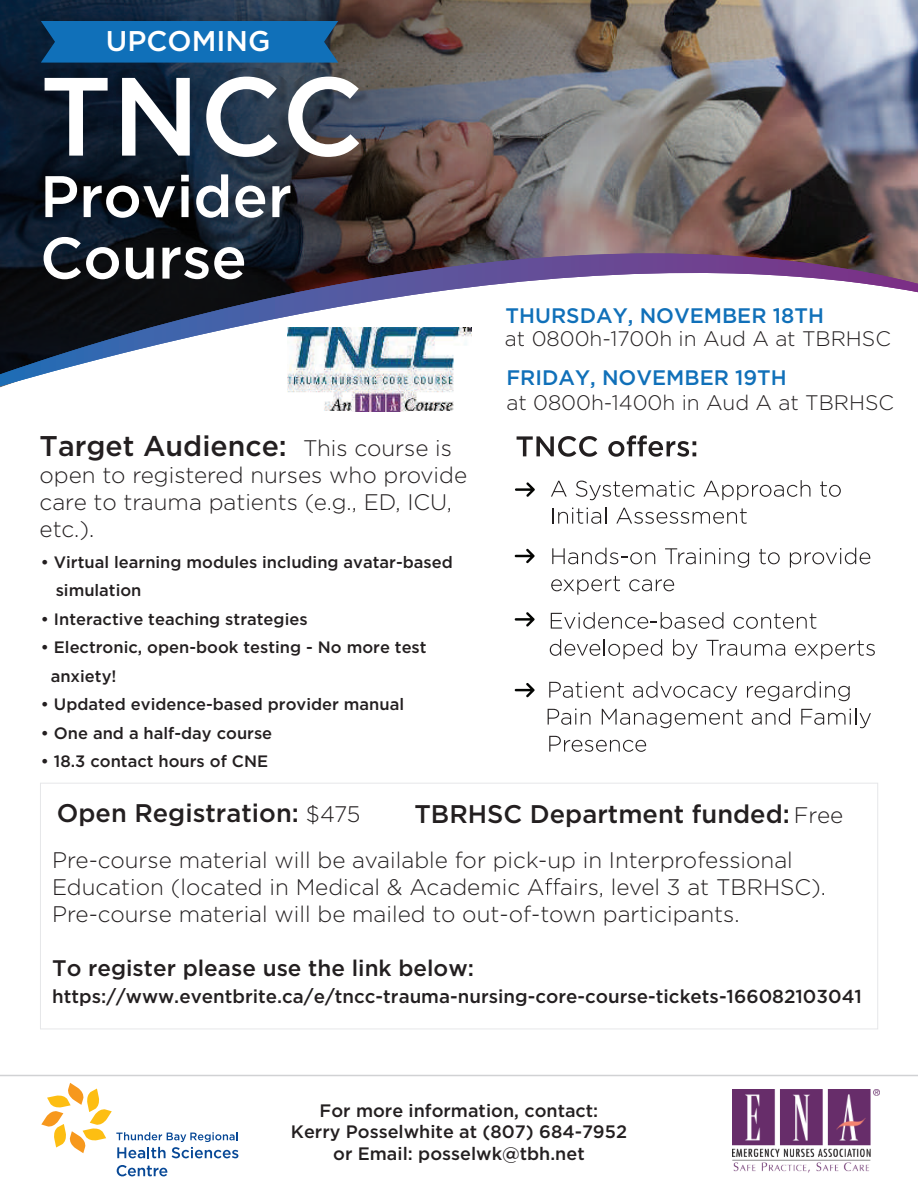
<style>
.page{position:relative;width:918px;height:1188px;background:#fff}
.page>*{position:absolute;margin:0;border:0;box-sizing:border-box;transform-origin:0 0}
.t1{font:500 111px "Gotham";color:#fff}
.t2{font:500 58.5px/61.5px "Gotham";color:#fff}
.t3{font:500 28.5px "Gotham";color:#231f20}
.t4{font:500 28.5px "Gotham";color:#fff}
.t5{font:500 25.5px "Gotham";color:#231f20}
.t6{font:300 22.5px/27px "Gotham";color:#231f20}
.t7{font:500 22.5px "Gotham";color:#231f20}
.t8{font:300 21px "Gotham";color:#231f20}
.t9{font:500 21px "Gotham";color:#1070b9}
.t10{font:500 18.75px "Gotham";color:#231f20}
.t11{font:500 18px/21.6px "Gotham";color:#231f20;text-align:center}
.t12{font:500 16.5px/28.5px "Gotham";color:#231f20}
.s1{font-weight:300;font-size:22.5px}
</style>
<div class="page">
<img style="left:0;top:0;width:918px;height:253px">
<svg style="left:515px;top:612px;width:20px;height:15px"></svg>
<svg style="left:0;top:253px;width:918px;height:133px"></svg>
<svg style="left:517px;top:436px;width:80px;height:21px"></svg>
<svg style="left:608px;top:435px;width:88px;height:22px"></svg>
<svg style="left:551px;top:481px;width:16px;height:16px"></svg>
<svg style="left:576px;top:481px;width:119px;height:19px"></svg>
<svg style="left:703px;top:480px;width:107px;height:20px"></svg>
<svg style="left:820px;top:481px;width:21px;height:16px"></svg>
<svg style="left:552px;top:507px;width:54px;height:17px"></svg>
<svg style="left:616px;top:508px;width:131px;height:16px"></svg>
<svg style="left:552px;top:548px;width:103px;height:16px"></svg>
<svg style="left:665px;top:548px;width:84px;height:20px"></svg>
<svg style="left:759px;top:549px;width:21px;height:15px"></svg>
<svg style="left:790px;top:548px;width:80px;height:20px"></svg>
<svg style="left:551px;top:576px;width:69px;height:19px"></svg>
<svg style="left:629px;top:579px;width:45px;height:12px"></svg>
<svg style="left:551px;top:612px;width:172px;height:17px"></svg>
<svg style="left:734px;top:613px;width:82px;height:16px"></svg>
<svg style="left:550px;top:639px;width:112px;height:20px"></svg>
<svg style="left:673px;top:639px;width:25px;height:20px"></svg>
<svg style="left:706px;top:640px;width:79px;height:16px"></svg>
<svg style="left:795px;top:640px;width:80px;height:19px"></svg>
<svg style="left:549px;top:682px;width:75px;height:16px"></svg>
<svg style="left:633px;top:681px;width:104px;height:20px"></svg>
<svg style="left:747px;top:681px;width:103px;height:20px"></svg>
<svg style="left:548px;top:709px;width:43px;height:16px"></svg>
<svg style="left:602px;top:709px;width:141px;height:19px"></svg>
<svg style="left:752px;top:708px;width:38px;height:17px"></svg>
<svg style="left:801px;top:708px;width:70px;height:20px"></svg>
<svg style="left:549px;top:736px;width:97px;height:16px"></svg>
<div style="left:40px;top:783px;width:838px;height:246px;border:1px solid #e6e7e9"></div>
<hr style="left:0;top:1075px;width:918px;height:1px;background:#d1d2d4">
<svg style="left:545px;top:878px;width:15px;height:17px"></svg>
<svg style="left:41px;top:1083px;width:197px;height:75px"></svg>
<svg style="left:117px;top:1165px;width:50px;height:11px"></svg>
<img style="left:29px;top:51px;width:371px;height:254px">
<img style="left:30px;top:10px;width:325px;height:69px">
<svg style="left:41px;top:21px;width:297px;height:42px;background:#106cb1"></svg>
<svg style="left:515px;top:549px;width:20px;height:14px"></svg>
<svg style="left:515px;top:482px;width:20px;height:15px"></svg>
<svg style="left:515px;top:683px;width:20px;height:14px"></svg>
<img style="left:733px;top:1090px;width:146px;height:82px">
<img style="left:287px;top:328px;width:185px;height:84px">
<p class="t4" style="left:106px;top:22px;width:166px">UPCOMING</p>
<h1 class="t1" style="left:40px;top:44px;width:325px">TNCC</h1>
<h2 class="t2" style="left:40px;top:165px;width:253px">Provider<br>Course</h2>
<p class="t9" style="left:506px;top:302px;width:320px">THURSDAY, NOVEMBER 18TH</p>
<p class="t8" style="left:505px;top:325px;width:387px">at 0800h-1700h in Aud A at TBRHSC</p>
<p class="t9" style="left:506px;top:363px;width:282px">FRIDAY, NOVEMBER 19TH</p>
<p class="t8" style="left:506px;top:389px;width:389px">at 0800h-1400h in Aud A at TBRHSC</p>
<p class="t3" style="left:40px;top:427px;width:414px">Target Audience: <span class="s1">This course is</span></p>
<p class="t6" style="left:40px;top:461px;width:429px">open to registered nurses who provide care to trauma patients (e.g., ED, ICU, etc.).</p>
<p class="t12" style="left:56px;top:547px;width:399px;text-indent:-15px">• Virtual learning modules including avatar-based simulation</p>
<p class="t12" style="left:41px;top:604px;width:268px">• Interactive teaching strategies</p>
<p class="t12" style="left:51px;top:633px;width:377px;text-indent:-10px">• Electronic, open-book testing - No more test anxiety!</p>
<p class="t12" style="left:41px;top:690px;width:365px">• Updated evidence-based provider manual</p>
<p class="t12" style="left:41px;top:718px;width:233px">• One and a half-day course</p>
<p class="t12" style="left:41px;top:747px;width:229px">• 18.3 contact hours of CNE</p>
<p class="t5" style="left:57px;top:797px;width:305px">Open Registration: <span class="s1">$475</span></p>
<p class="t6" style="left:52px;top:846px;width:775px">Pre-course material will be available for pick-up in Interprofessional<br>Education (located in Medical &amp; Academic A airs, level 3 at TBRHSC).<br>Pre-course material will be mailed to out-of-town participants.</p>
<p class="t7" style="left:52px;top:953px;width:423px">To register please use the link below:</p>
<p class="t10" style="left:52px;top:984px;width:811px">https://www.eventbrite.ca/e/tncc-trauma-nursing-core-course-tickets-166082103041</p>
<p class="t5" style="left:414px;top:797px;width:430px">TBRHSC Department funded: <span class="s1">Free</span></p>
<p class="t11" style="left:291px;top:1099px;width:338px">For more information, contact:<br>Kerry Posselwhite at (807) 684-7952 or Email: posselwk@tbh.net</p>
</div>
